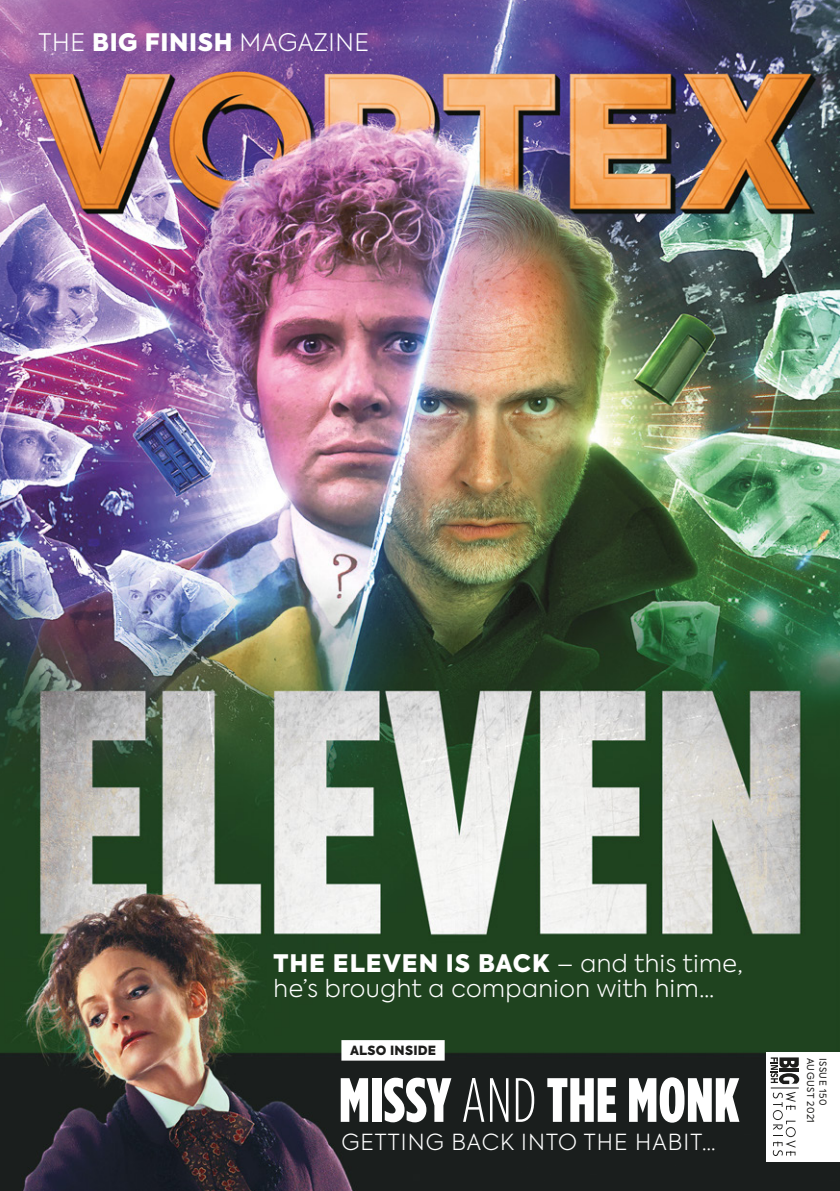
<style>
.page{position:relative;width:840px;height:1191px;background:#fff}
.page>*{position:absolute;margin:0;border:0;box-sizing:border-box;transform-origin:0 0}
.t1{font:900 62.4px "Gotham Condensed";letter-spacing:.01em;color:#fff;scale:.96 1}
.Start{font:300 24px/24.8px "Axiforma";letter-spacing:.02em;color:#fff}
.Start-2{font:300 22px "Axiforma";letter-spacing:.05em;color:#fff}
.t2{font:900 12.6px "Axiforma";letter-spacing:.02em;color:#1d1d1b}
.t3{font:9.6px "Axiforma";letter-spacing:.05em;color:#1d1d1b}
.s1{font-weight:900}
.s2{font-weight:300}
</style>
<div class="page">
<img style="left:0;top:0;width:839px;height:1191px">
<div style="left:765px;top:1052px;width:74px;height:109px;background:#fff"></div>
<svg style="left:770px;top:1057px;width:28px;height:99px"></svg>
<div style="left:341px;top:1040px;width:103px;height:20px;background:#fff"></div>
<p class="Start" style="left:39px;top:30px;width:331px">THE <span class="s1">BIG FINISH</span> MAGAZINE</p>
<p class="Start" style="left:273px;top:951px;width:470px"><span class="s1">THE ELEVEN IS BACK</span> – and this time, he’s brought a companion with him…</p>
<p class="t2" style="left:350px;top:1041px;width:88px">ALSO INSIDE</p>
<p class="t1" style="left:339px;top:1062px;width:418px">MISSY <span class="s2">AND</span> THE MONK</p>
<p class="Start-2" style="left:341px;top:1127px;width:375px">GETTING BACK INTO THE HABIT…</p>
<p class="t3" style="left:816px;top:1057px;width:67px;rotate:90deg">AUGUST 2021</p>
<p class="t3" style="left:828px;top:1057px;width:49px;rotate:90deg">ISSUE 150</p>
</div>
